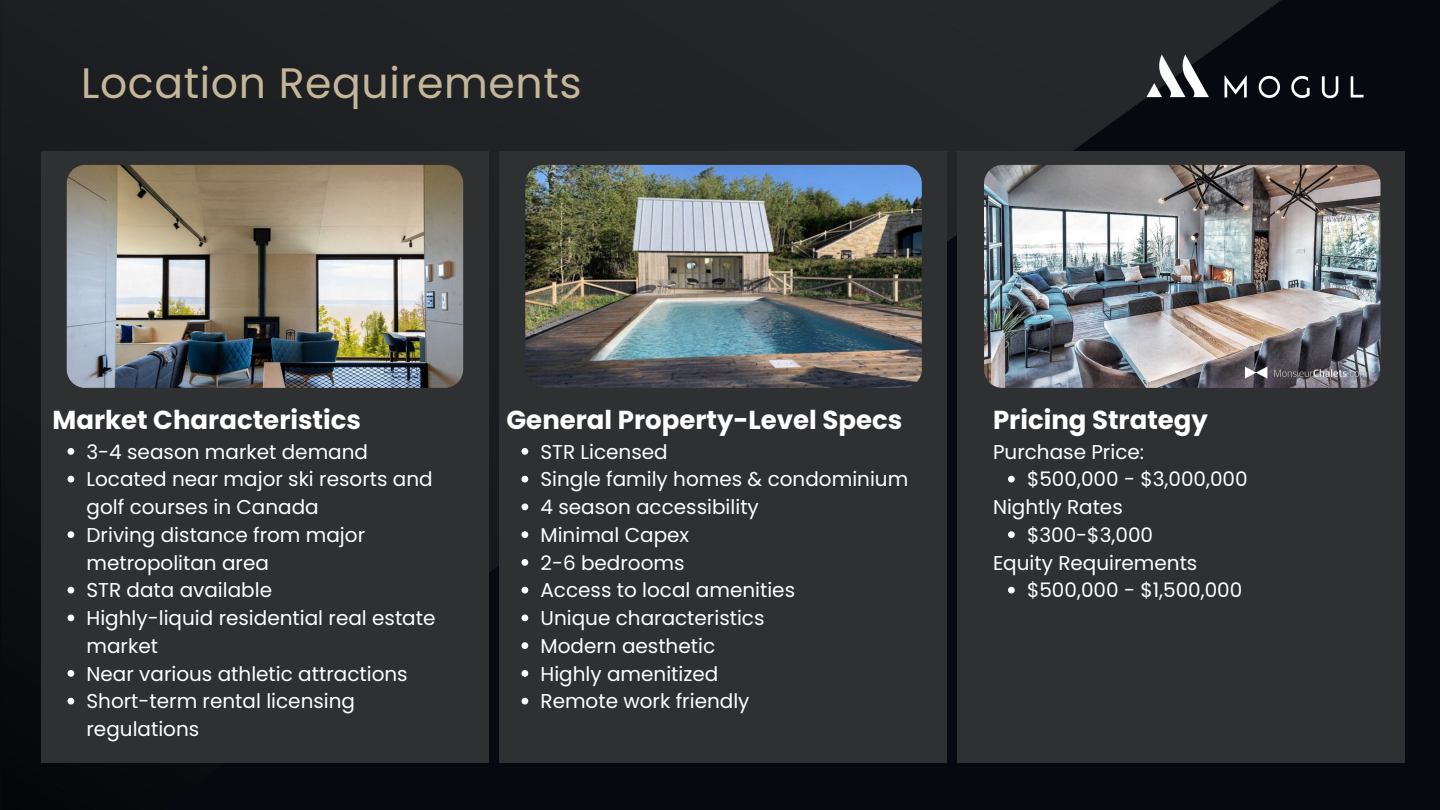
<style>
.page{position:relative;width:1440px;height:810px;background:#06090f}
.page>*{position:absolute;margin:0;border:0;box-sizing:border-box;transform-origin:0 0}
.t1{font:42.5px "Poppins";letter-spacing:.015em;color:#c4b698}
.t2{font:700 26px "Poppins";color:#fff}
.t3{font:20px/27.8px "Poppins";color:#fff}
</style>
<div class="page">
<img style="left:0;top:0;width:1282px;height:763px">
<div style="left:41px;top:151px;width:448px;height:611px;background:#2f3032"></div>
<div style="left:499px;top:151px;width:448px;height:611px;background:#2f3032"></div>
<div style="left:957px;top:151px;width:447px;height:611px;background:#2f3032"></div>
<img style="left:67px;top:165px;width:396px;height:223px;border-radius:18px">
<svg style="left:68px;top:448px;width:6px;height:7px"></svg>
<svg style="left:68px;top:476px;width:6px;height:7px"></svg>
<svg style="left:68px;top:531px;width:6px;height:7px"></svg>
<svg style="left:68px;top:587px;width:6px;height:7px"></svg>
<svg style="left:68px;top:615px;width:6px;height:6px"></svg>
<svg style="left:68px;top:670px;width:6px;height:7px"></svg>
<svg style="left:68px;top:698px;width:6px;height:7px"></svg>
<svg style="left:522px;top:448px;width:6px;height:7px"></svg>
<svg style="left:522px;top:476px;width:6px;height:7px"></svg>
<svg style="left:522px;top:504px;width:6px;height:6px"></svg>
<svg style="left:522px;top:531px;width:6px;height:7px"></svg>
<svg style="left:522px;top:559px;width:6px;height:7px"></svg>
<svg style="left:522px;top:587px;width:6px;height:7px"></svg>
<svg style="left:522px;top:615px;width:6px;height:6px"></svg>
<svg style="left:522px;top:642px;width:6px;height:7px"></svg>
<svg style="left:522px;top:670px;width:6px;height:7px"></svg>
<svg style="left:522px;top:698px;width:6px;height:7px"></svg>
<svg style="left:1008px;top:476px;width:7px;height:7px"></svg>
<svg style="left:1008px;top:531px;width:7px;height:7px"></svg>
<svg style="left:1008px;top:587px;width:7px;height:7px"></svg>
<img style="left:525px;top:165px;width:397px;height:223px;border-radius:18px">
<img style="left:984px;top:165px;width:397px;height:223px;border-radius:18px">
<img style="left:1130px;top:44px;width:234px;height:64px">
<h1 class="t1" style="left:81px;top:53px;width:502px">Location Requirements</h1>
<h2 class="t2" style="left:53px;top:401px;width:310px">Market Characteristics</h2>
<p class="t3" style="left:87px;top:438px;width:350px">3-4 season market demand<br>Located near major ski resorts and golf courses in Canada<br>Driving distance from major metropolitan area<br>STR data available<br>Highly-liquid residential real estate market<br>Near various athletic attractions<br>Short-term rental licensing regulations</p>
<h2 class="t2" style="left:507px;top:401px;width:397px">General Property-Level Specs</h2>
<p class="t3" style="left:541px;top:438px;width:369px">STR Licensed<br>Single family homes &amp; condominium<br>4 season accessibility<br>Minimal Capex<br>2-6 bedrooms<br>Access to local amenities<br>Unique characteristics<br>Modern aesthetic<br>Highly amenitized<br>Remote work friendly</p>
<h2 class="t2" style="left:993px;top:401px;width:217px">Pricing Strategy</h2>
<p class="t3" style="left:993px;top:438px;width:153px">Purchase Price:</p>
<p class="t3" style="left:993px;top:493px;width:131px">Nightly Rates</p>
<p class="t3" style="left:993px;top:549px;width:206px">Equity Requirements</p>
<p class="t3" style="left:1027px;top:465px;width:222px">$500,000 - $3,000,000</p>
<p class="t3" style="left:1027px;top:521px;width:128px">$300-$3,000</p>
<p class="t3" style="left:1027px;top:576px;width:217px">$500,000 - $1,500,000</p>
</div>
